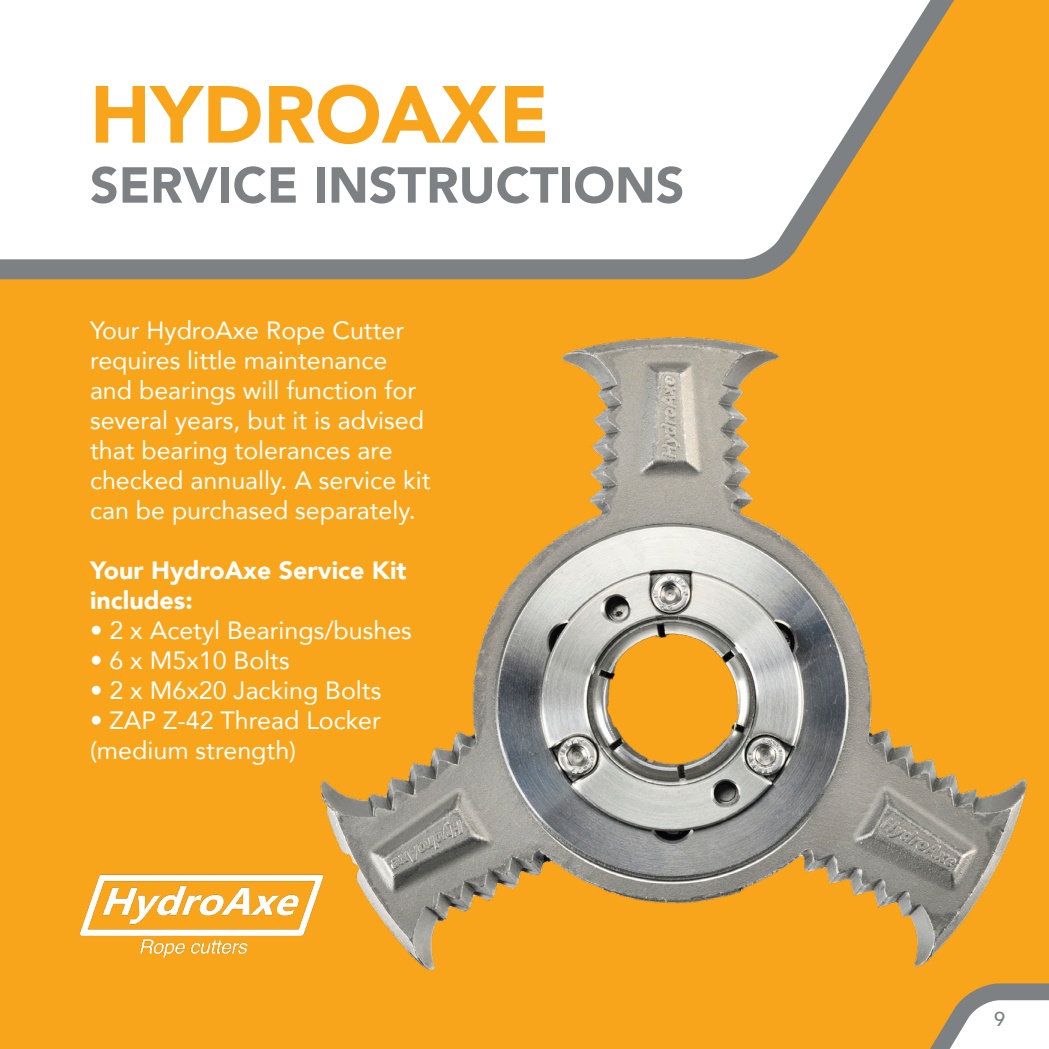
<style>
.page{position:relative;width:1049px;height:1049px;background:#fff}
.page>*{position:absolute;margin:0;border:0;box-sizing:border-box;transform-origin:0 0}
.t1{font:900 80px "Avenir";color:#f9a51b}
.t2{font:900 50px "Avenir";color:#7d8183}
.t3{font:25px/30px "Avenir";color:#fff}
.t4{font:900 25px/30px "Avenir";color:#fff}
.t5{font:500 20px "Avenir";color:#7d8183}
</style>
<div class="page">
<div style="left:0;top:289px;width:842px;height:760px;background:#f9a51b"></div>
<img style="left:234px;top:289px;width:608px;height:740px">
<svg style="left:0;top:140px;width:842px;height:149px"></svg>
<svg style="left:842px;top:0;width:207px;height:1049px"></svg>
<img style="left:66px;top:868px;width:275px;height:99px">
<p class="t1" style="left:90px;top:46px;width:461px">HYDROAXE</p>
<p class="t2" style="left:90px;top:142px;width:596px">SERVICE INSTRUCTIONS</p>
<p class="t3" style="left:90px;top:315px;width:342px">Your HydroAxe Rope Cutter requires little maintenance and bearings will function for several years, but it is advised that bearing tolerances are checked annually. A service kit can be purchased separately.</p>
<p class="t4" style="left:90px;top:555px;width:318px">Your HydroAxe Service Kit includes:</p>
<p class="t3" style="left:90px;top:615px;width:323px">• 2 x Acetyl Bearings/bushes</p>
<p class="t3" style="left:90px;top:645px;width:201px">• 6 x M5x10 Bolts</p>
<p class="t3" style="left:90px;top:675px;width:293px">• 2 x M6x20 Jacking Bolts</p>
<p class="t3" style="left:90px;top:705px;width:292px">• ZAP Z-42 Thread Locker (medium strength)</p>
<p class="t5" style="left:994px;top:1002px;width:13px">9</p>
</div>
